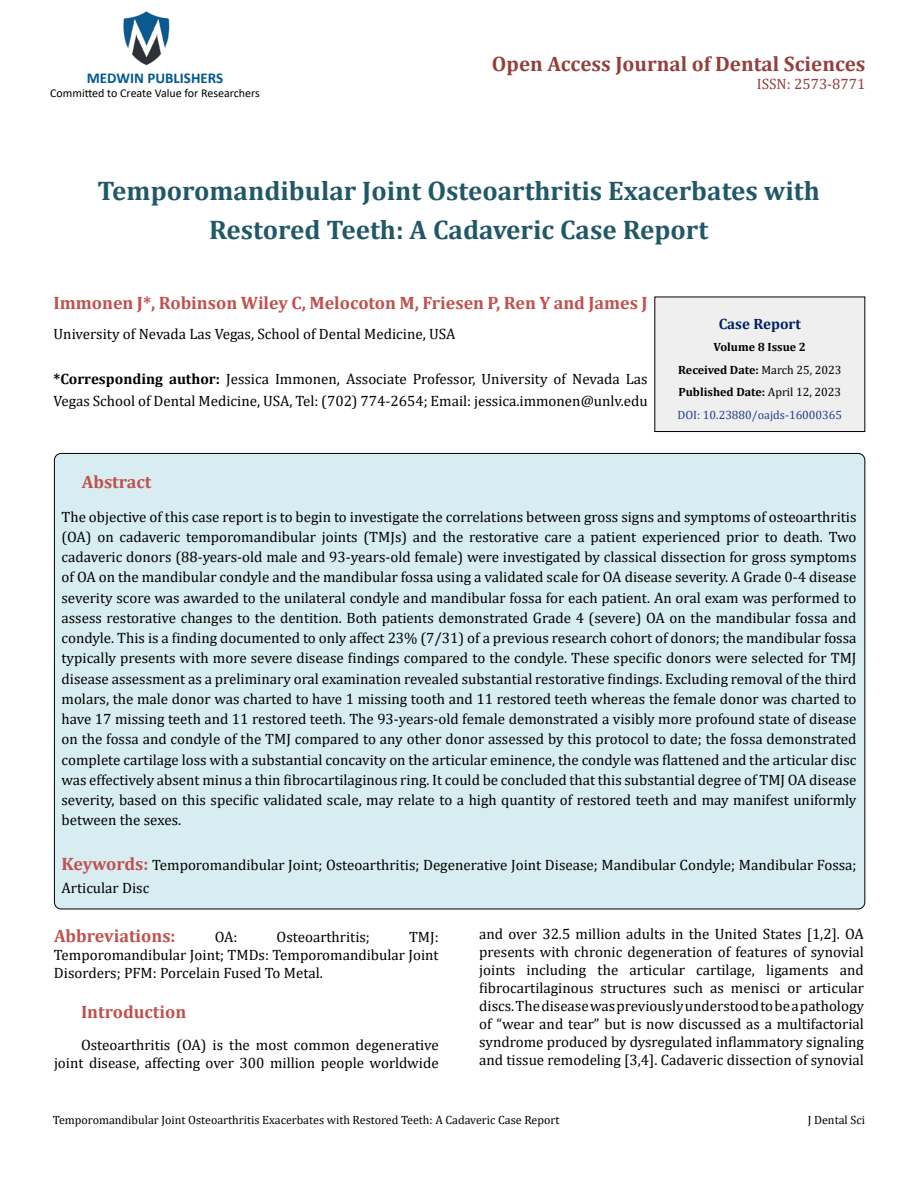
<style>
.page{position:relative;width:918px;height:1188px;background:#fff}
.page>*{position:absolute;margin:0;border:0;box-sizing:border-box;transform-origin:0 0}
.t1{font:700 27px/39px "Cambria";color:#215868;text-align:center}
.t2{font:700 21px "Cambria";color:#953f3c}
.t3{font:700 18px "Cambria";color:#c0504d}
.t4{font:15px/20.2px "Cambria";color:#000;text-align:justify}
.t5{font:700 15px "Calibri";color:#005991}
.t6{font:15px "Cambria";color:#953f3c}
.t7{font:700 15px "Cambria";color:#002060}
.t8{font:12px "Cambria";color:#000}
.t9{font:700 12px/22.5px "Cambria";color:#000;text-align:center}
.t10{font:12px "Calibri";color:#000}
.s1{font-weight:700}
.s2{font-weight:400}
.s3{font-weight:400;color:#25408f}
.s4{font-weight:700;font-size:18px;color:#c0504d}
</style>
<div class="page">
<img style="left:123px;top:11px;width:47px;height:55px">
<div style="left:655px;top:297px;width:210px;height:135px;background:#efefef"></div>
<div style="left:654px;top:297px;width:211px;height:135px;border:1px solid #000"></div>
<div style="left:54px;top:453px;width:811px;height:456px;background:#d8edf2;border-radius:7px"></div>
<p class="t5" style="left:87px;top:67px;width:138px">MEDWIN PUBLISHERS</p>
<p class="t10" style="left:50px;top:85px;width:211px">Committed to Create Value for Researchers</p>
<h2 class="t2" style="left:492px;top:49px;width:375px">Open Access Journal of Dental Sciences</h2>
<p class="t6" style="left:757px;top:75px;width:110px">ISSN: 2573-8771</p>
<h1 class="t1" style="left:97px;top:170px;width:724px">Temporomandibular Joint Osteoarthritis Exacerbates with<br>Restored Teeth: A Cadaveric Case Report</h1>
<p class="t3" style="left:54px;top:291px;width:596px">Immonen J*, Robinson Wiley C, Melocoton M, Friesen P, Ren Y and James J</p>
<p class="t4" style="left:54px;top:323px;width:403px">University of Nevada Las Vegas, School of Dental Medicine, USA</p>
<p class="t4" style="left:54px;top:367px;width:596px;line-height:22.5px"><span class="s1">*Corresponding author:</span> Jessica Immonen, Associate Professor, University of Nevada Las<br>Vegas School of Dental Medicine, USA, Tel: (702) 774-2654; Email: jessica.immonen@unlv.edu</p>
<p class="t7" style="left:719px;top:313px;width:84px">Case Report</p>
<p class="t9" style="left:677px;top:335px;width:166px">Volume 8 Issue 2<br>Received Date: <span class="s2">March 25, 2023<br></span>Published Date: <span class="s2">April 12, 2023<br></span><span class="s3">DOI: 10.23880/oajds-16000365</span></p>
<p class="t3" style="left:82px;top:469px;width:71px">Abstract</p>
<p class="t4" style="left:62px;top:506px;width:797px">The objective of this case report is to begin to investigate the correlations between gross signs and symptoms of osteoarthritis (OA) on cadaveric temporomandibular joints (TMJs) and the restorative care a patient experienced prior to death. Two cadaveric donors (88-years-old male and 93-years-old female) were investigated by classical dissection for gross symptoms of OA on the mandibular condyle and the mandibular fossa using a validated scale for OA disease severity. A Grade 0-4 disease severity score was awarded to the unilateral condyle and mandibular fossa for each patient. An oral exam was performed to assess restorative changes to the dentition. Both patients demonstrated Grade 4 (severe) OA on the mandibular fossa and condyle. This is a finding documented to only affect 23% (7/31) of a previous research cohort of donors; the mandibular fossa typically presents with more severe disease findings compared to the condyle. These specific donors were selected for TMJ disease assessment as a preliminary oral examination revealed substantial restorative findings. Excluding removal of the third molars, the male donor was charted to have 1 missing tooth and 11 restored teeth whereas the female donor was charted to have 17 missing teeth and 11 restored teeth. The 93-years-old female demonstrated a visibly more profound state of disease on the fossa and condyle of the TMJ compared to any other donor assessed by this protocol to date; the fossa demonstrated complete cartilage loss with a substantial concavity on the articular eminence, the condyle was flattened and the articular disc was effectively absent minus a thin fibrocartilaginous ring. It could be concluded that this substantial degree of TMJ OA disease severity, based on this specific validated scale, may relate to a high quantity of restored teeth and may manifest uniformly between the sexes.</p>
<p class="t4" style="left:62px;top:854px;width:797px;line-height:22.5px"><span class="s4">Keywords:</span> Temporomandibular Joint; Osteoarthritis; Degenerative Joint Disease; Mandibular Condyle; Mandibular Fossa;<br>Articular Disc</p>
<p class="t3" style="left:54px;top:923px;width:123px">Abbreviations:</p>
<p class="t4" style="left:215px;top:926px;width:24px">OA:</p>
<p class="t4" style="left:277px;top:926px;width:95px">Osteoarthritis;</p>
<p class="t4" style="left:479px;top:925px;width:386px;line-height:18px">and over 32.5 million adults in the United States [1,2]. OA presents with chronic degeneration of features of synovial joints including the articular cartilage, ligaments and fibrocartilaginous structures such as menisci or articular discs. The disease was previously understood to be a pathology of “wear and tear” but is now discussed as a multifactorial syndrome produced by dysregulated inflammatory signaling and tissue remodeling [3,4]. Cadaveric dissection of synovial</p>
<p class="t4" style="left:54px;top:928px;width:386px;line-height:18px;text-indent:355px">TMJ:<br>Temporomandibular Joint; TMDs: Temporomandibular Joint Disorders; PFM: Porcelain Fused To Metal.</p>
<p class="t3" style="left:81px;top:999px;width:107px">Introduction</p>
<p class="t4" style="left:54px;top:1036px;width:386px;line-height:18px;text-align:right">Osteoarthritis (OA) is the most common degenerative joint disease, affecting over 300 million people worldwide</p>
<p class="t8" style="left:53px;top:1113px;width:508px">Temporomandibular Joint Osteoarthritis Exacerbates with Restored Teeth: A Cadaveric Case Report</p>
<p class="t8" style="left:808px;top:1113px;width:59px">J Dental Sci</p>
</div>
